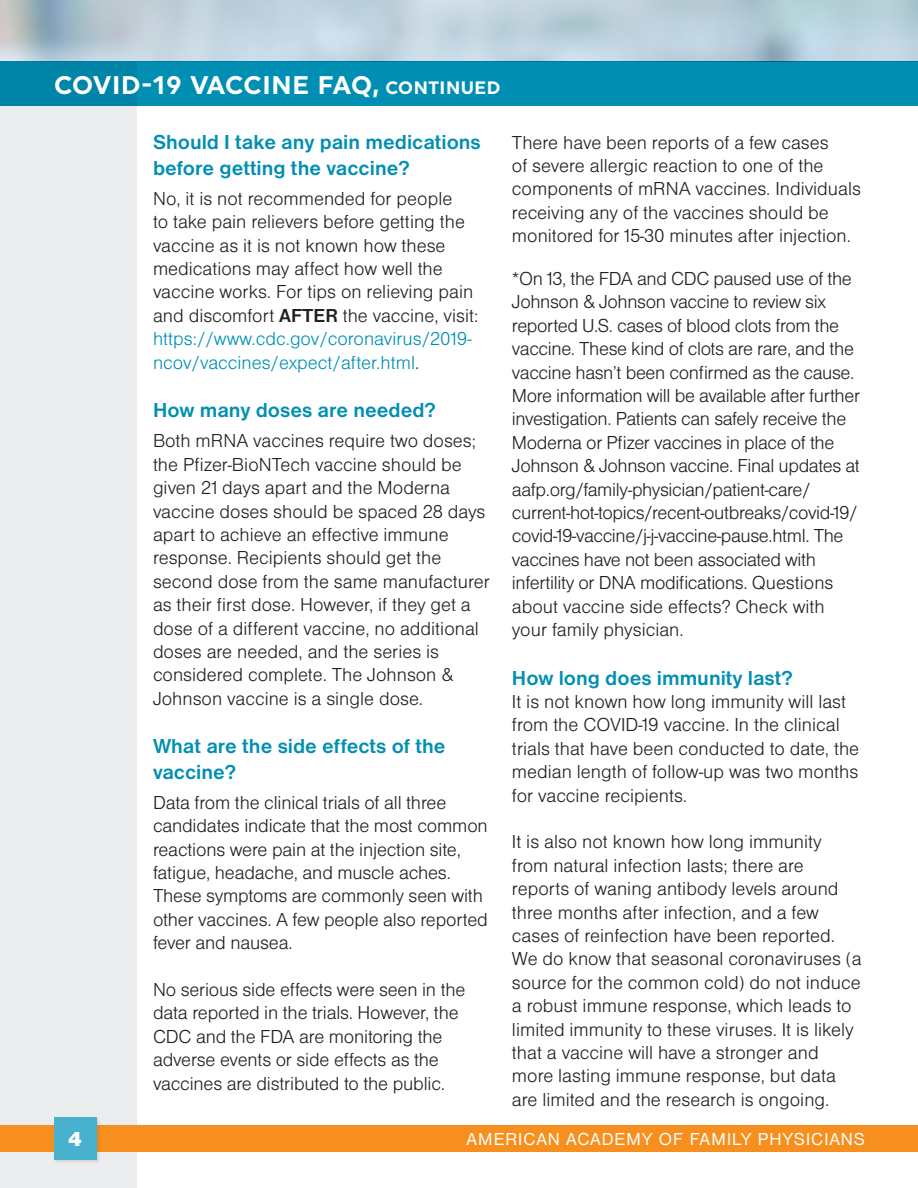
<style>
.page{position:relative;width:918px;height:1188px;background:#fff}
.page>*{position:absolute;margin:0;border:0;box-sizing:border-box;transform-origin:0 0}
.t1{font:700 25.5px "Uniform";color:#fff}
.t2{font:700 21px/25.2px "Nimbus San D";color:#008fb3}
.t3{font:21px "Nimbus San D Blac";color:#fff}
.t4{font:19.5px/23.4px "Nimbus San D Ligh";color:#231f20}
.t5{font:19.5px/23.4px "Nimbus San D Ligh";letter-spacing:-.02em;color:#231f20}
.t6{font:18px "Nimbus San D";letter-spacing:.06em;color:#fff}
.s1{font-size:18px}
.s2{font-family:"Nimbus San D";font-weight:700}
.s3{color:#008fb3}
</style>
<div class="page">
<div style="left:0;top:0;width:136px;height:1188px;background:#e8e9ec"></div>
<img style="left:0;top:0;width:918px;height:62px">
<div style="left:0;top:62px;width:918px;height:44px;background:#008fb3"></div>
<div style="left:0;top:1125px;width:918px;height:27px;background:#f68f1e"></div>
<div style="left:53px;top:1116px;width:49px;height:49px;background:#231f20;opacity:.15"></div>
<div style="left:54px;top:1117px;width:42px;height:43px;background:#48b1cd"></div>
<p class="t1" style="left:54px;top:70px;width:448px">COVID-19 VACCINE FAQ, <span class="s1">CONTINUED</span></p>
<p class="t2" style="left:153px;top:130px;width:329px">Should I take any pain medications before getting the vaccine?</p>
<p class="t4" style="left:153px;top:186px;width:327px">No, it is not recommended for people<br>to take pain relievers before getting the vaccine as it is not known how these medications may affect how well the vaccine works. For tips on relieving pain and discomfort <span class="s2">AFTER</span> the vaccine, visit: <span class="s3">https://www.cdc.gov/coronavirus/2019- ncov/vaccines/expect/after.html</span>.</p>
<p class="t2" style="left:153px;top:397px;width:284px">How many doses are needed?</p>
<p class="t4" style="left:153px;top:429px;width:338px">Both mRNA vaccines require two doses; the Pfizer-BioNTech vaccine should be given 21 days apart and the Moderna vaccine doses should be spaced 28 days apart to achieve an effective immune response. Recipients should get the second dose from the same manufacturer as their first dose. However, if they get a dose of a different vaccine, no additional doses are needed, and the series is considered complete. The Johnson &amp; Johnson vaccine is a single dose.</p>
<p class="t2" style="left:153px;top:734px;width:294px">What are the side effects of the vaccine?</p>
<p class="t4" style="left:153px;top:790px;width:336px">Data from the clinical trials of all three candidates indicate that the most common reactions were pain at the injection site, fatigue, headache, and muscle aches.<br>These symptoms are commonly seen with other vaccines. A few people also reported fever and nausea.</p>
<p class="t4" style="left:153px;top:977px;width:314px">No serious side effects were seen in the data reported in the trials. However, the CDC and the FDA are monitoring the adverse events or side effects as the vaccines are distributed to the public.</p>
<p class="t4" style="left:512px;top:130px;width:351px">There have been reports of a few cases<br>of severe allergic reaction to one of the components of mRNA vaccines. Individuals receiving any of the vaccines should be monitored for 15-30 minutes after injection.</p>
<p class="t5" style="left:512px;top:267px;width:350px">*On 13, the FDA and CDC paused use of the Johnson &amp; Johnson vaccine to review six reported U.S. cases of blood clots from the vaccine. These kind of clots are rare, and the vaccine hasn’t been confirmed as the cause.<br>More information will be available after further investigation. Patients can safely receive the Moderna or Pfizer vaccines in place of the Johnson &amp; Johnson vaccine. Final updates at aafp.org/family-physician/patient-care/</p>
<p class="t5" style="left:512px;top:501px;width:347px">current-hot-topics/recent-outbreaks/covid-19/</p>
<p class="t5" style="left:512px;top:524px;width:333px">covid-19-vaccine/j-j-vaccine-pause.html. The vaccines have not been associated with infertility or DNA modifications. Questions about vaccine side effects? Check with your family physician.</p>
<p class="t2" style="left:512px;top:665px;width:282px">How long does immunity last?</p>
<p class="t4" style="left:512px;top:690px;width:349px">It is not known how long immunity will last from the COVID-19 vaccine. In the clinical trials that have been conducted to date, the median length of follow-up was two months for vaccine recipients.</p>
<p class="t4" style="left:512px;top:830px;width:351px">It is also not known how long immunity from natural infection lasts; there are reports of waning antibody levels around three months after infection, and a few cases of reinfection have been reported.<br>We do know that seasonal coronaviruses (a source for the common cold) do not induce a robust immune response, which leads to limited immunity to these viruses. It is likely that a vaccine will have a stronger and more lasting immune response, but data are limited and the research is ongoing.</p>
<p class="t3" style="left:68px;top:1127px;width:15px">4</p>
<p class="t6" style="left:467px;top:1129px;width:400px">AMERICAN ACADEMY OF FAMILY PHYSICIANS</p>
</div>
